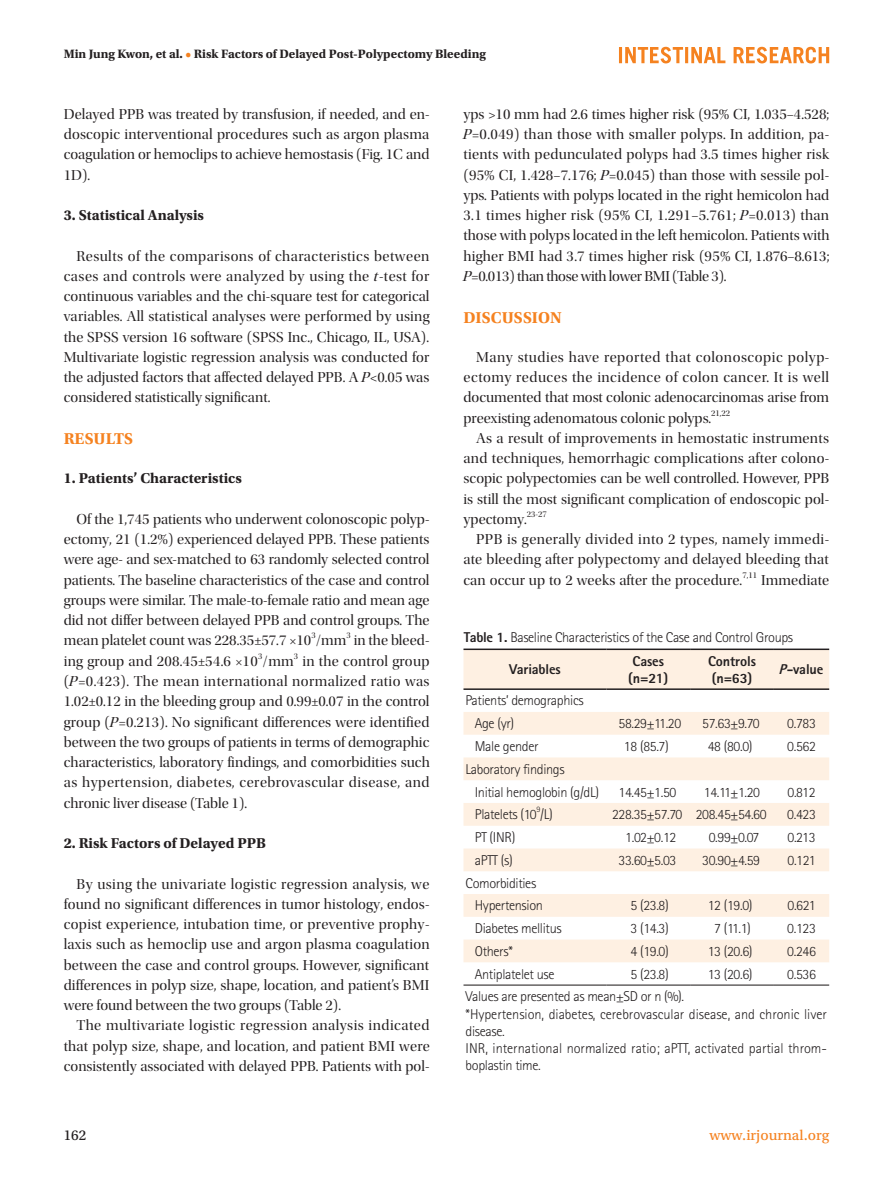
<style>
.page{position:relative;width:893px;height:1191px;background:#fff}
.page>*{position:absolute;margin:0;border:0;box-sizing:border-box;transform-origin:0 0}
.영문-서론{font:700 16.5px "Utopia Std";color:#f58220}
.영문본문{font:15px/20.2px "Utopia Std Disp";color:#231f20;text-align:justify}
.영문-서론1{font:700 15px "Utopia Std";color:#231f20}
.본문-홈피{font:15px "Utopia Std Capt";color:#f58220}
.본문-페이지번호{font:15px "Utopia Std Capt";color:#231f20}
.영문-표{font:300 14.25px "Rotis Sans Serif Std";letter-spacing:-.025em;color:#231f20}
.영문-표-2{font:300 14.25px/17.1px "Rotis Sans Serif Std";color:#231f20}
.영문-표-3{font:300 14.25px/17.1px "Rotis Sans Serif Std";letter-spacing:-.005em;color:#231f20}
.표-line{font:800 14.25px "Rotis Sans Serif Std";letter-spacing:-.01em;color:#231f20}
.머리말-짝수{font:700 12.75px "Utopia Std";color:#231f20}
.영문본문-2{font:8.7px "Utopia Std Disp";color:#231f20}
.영문-표-4{font:300 8.25px "Rotis Sans Serif Std";color:#231f20}
.s1{color:#f58220}
.s2{font-style:italic}
.s3{font-weight:800}
</style>
<div class="page">
<svg style="left:619px;top:47px;width:210px;height:16px"></svg>
<svg style="left:463px;top:650px;width:366px;height:312px;fill:#fef0e2"></svg>
<hr style="left:463px;top:648px;width:143px;height:2px;background:#231f20">
<hr style="left:606px;top:648px;width:84px;height:2px;background:#231f20">
<hr style="left:690px;top:648px;width:84px;height:2px;background:#231f20">
<hr style="left:774px;top:648px;width:55px;height:2px;background:#231f20">
<hr style="left:463px;top:688px;width:143px;height:2px;background:#231f20">
<hr style="left:606px;top:688px;width:84px;height:2px;background:#231f20">
<hr style="left:690px;top:688px;width:84px;height:2px;background:#231f20">
<hr style="left:774px;top:688px;width:55px;height:2px;background:#231f20">
<hr style="left:463px;top:984px;width:143px;height:1px;background:#231f20">
<hr style="left:606px;top:984px;width:84px;height:1px;background:#231f20">
<hr style="left:690px;top:984px;width:84px;height:1px;background:#231f20">
<hr style="left:774px;top:984px;width:55px;height:1px;background:#231f20">
<p class="머리말-짝수" style="left:64px;top:47px;width:424px">Min Jung Kwon, et al. <span class="s1">•</span> Risk Factors of Delayed Post-Polypectomy Bleeding</p>
<p class="영문본문" style="left:64px;top:104px;width:367px">Delayed PPB was treated by transfusion, if needed, and en&shy;doscopic interventional procedures such as argon plasma coagulation or hemoclips to achieve hemostasis (Fig. 1C and 1D).</p>
<p class="영문-서론1" style="left:64px;top:206px;width:142px">3. Statistical Analysis</p>
<p class="영문본문" style="left:64px;top:246px;width:367px;text-indent:13px">Results of the comparisons of characteristics between cases and controls were analyzed by using the <span class="s2">t</span>-test for continuous variables and the chi-square test for categorical variables. All statistical analyses were performed by using the SPSS version 16 software (SPSS Inc., Chicago, IL, USA).<br>Multivariate logistic regression analysis was conducted for the adjusted factors that affected delayed PPB. A <span class="s2">P</span>&lt;0.05 was considered statistically significant.</p>
<p class="영문-서론" style="left:64px;top:429px;width:71px">RESULTS</p>
<p class="영문-서론1" style="left:64px;top:470px;width:180px">1. Patients’ Characteristics</p>
<p class="영문본문" style="left:64px;top:509px;width:367px;text-indent:13px">Of the 1,745 patients who underwent colonoscopic polyp&shy;ectomy, 21 (1.2%) experienced delayed PPB. These patients were age- and sex-matched to 63 randomly selected control patients. The baseline characteristics of the case and control groups were similar. The male-to-female ratio and mean age did not differ between delayed PPB and control groups. The mean platelet count was 228.35±57.7 ×10 /mm</p>
<p class="영문본문-2" style="left:311px;top:631px;width:6px">3</p>
<p class="영문본문-2" style="left:346px;top:631px;width:6px">3</p>
<p class="영문본문" style="left:354px;top:631px;width:77px">in the bleed-</p>
<p class="영문본문-2" style="left:258px;top:651px;width:6px">3</p>
<p class="영문본문-2" style="left:294px;top:651px;width:6px">3</p>
<p class="영문본문" style="left:64px;top:651px;width:367px;text-indent:239px">in the control group (<span class="s2">P</span>=0.423). The mean international normalized ratio was 1.02±0.12 in the bleeding group and 0.99±0.07 in the control group (<span class="s2">P</span>=0.213). No significant differences were identified between the two groups of patients in terms of demographic characteristics, laboratory findings, and comorbidities such as hypertension, diabetes, cerebrovascular disease, and chronic liver disease (Table 1).</p>
<p class="영문-서론1" style="left:64px;top:834px;width:204px">2. Risk Factors of Delayed PPB</p>
<p class="영문본문" style="left:64px;top:874px;width:367px;text-indent:13px">By using the univariate logistic regression analysis, we found no significant differences in tumor histology, endos&shy;copist experience, intubation time, or preventive prophy&shy;laxis such as hemoclip use and argon plasma coagulation between the case and control groups. However, significant differences in polyp size, shape, location, and patient’s BMI were found between the two groups (Table 2).</p>
<p class="영문본문" style="left:64px;top:1015px;width:367px;text-indent:13px">The multivariate logistic regression analysis indicated that polyp size, shape, and location, and patient BMI were consistently associated with delayed PPB. Patients with pol-</p>
<p class="영문본문" style="left:64px;top:651px;width:231px">ing group and 208.45±54.6 ×10 /mm</p>
<p class="영문본문" style="left:462px;top:104px;width:369px">yps &gt;10 mm had 2.6 times higher risk (95% CI, 1.035−4.528; <span class="s2">P</span>=0.049) than those with smaller polyps. In addition, pa&shy;tients with pedunculated polyps had 3.5 times higher risk (95% CI, 1.428−7.176; <span class="s2">P</span>=0.045) than those with sessile pol&shy;yps. Patients with polyps located in the right hemicolon had 3.1 times higher risk (95% CI, 1.291−5.761; <span class="s2">P</span>=0.013) than those with polyps located in the left hemicolon. Patients with higher BMI had 3.7 times higher risk (95% CI, 1.876−8.613; <span class="s2">P</span>=0.013) than those with lower BMI (Table 3).</p>
<p class="영문-서론" style="left:463px;top:308px;width:100px">DISCUSSION</p>
<p class="영문본문" style="left:463px;top:347px;width:367px;text-indent:13px">Many studies have reported that colonoscopic polyp&shy;ectomy reduces the incidence of colon cancer. It is well documented that most colonic adenocarcinomas arise from preexisting adenomatous colonic polyps.</p>
<p class="영문본문-2" style="left:711px;top:408px;width:21px">21,22</p>
<p class="영문본문" style="left:463px;top:428px;width:367px;text-indent:13px">As a result of improvements in hemostatic instruments and techniques, hemorrhagic complications after colono&shy;scopic polypectomies can be well controlled. However, PPB is still the most significant complication of endoscopic pol&shy;ypectomy.</p>
<p class="영문본문-2" style="left:527px;top:509px;width:22px">23-27</p>
<p class="영문본문" style="left:463px;top:529px;width:367px;text-indent:13px">PPB is generally divided into 2 types, namely immedi&shy;ate bleeding after polypectomy and delayed bleeding that can occur up to 2 weeks after the procedure.</p>
<p class="영문본문-2" style="left:742px;top:570px;width:16px">7,11</p>
<p class="영문본문" style="left:761px;top:570px;width:69px">Immediate</p>
<p class="영문-표" style="left:464px;top:629px;width:331px"><span class="s3">Table 1.</span> Baseline Characteristics of the Case and Control Groups</p>
<p class="표-line" style="left:509px;top:660px;width:53px">Variables</p>
<p class="표-line" style="left:708px;top:651px;width:49px">Controls</p>
<p class="표-line" style="left:712px;top:669px;width:42px">(n=63)</p>
<p class="표-line" style="left:633px;top:651px;width:33px">Cases</p>
<p class="표-line" style="left:628px;top:669px;width:41px">(n=21)</p>
<p class="표-line" style="left:778px;top:660px;width:47px"><span class="s2">P</span>-value</p>
<p class="영문-표" style="left:466px;top:692px;width:120px">Patients’ demographics</p>
<p class="영문-표" style="left:475px;top:715px;width:41px">Age (yr)</p>
<p class="영문-표" style="left:618px;top:715px;width:64px">58.29±11.20</p>
<p class="영문-표" style="left:702px;top:715px;width:59px">57.63±9.70</p>
<p class="영문-표" style="left:787px;top:715px;width:30px">0.783</p>
<p class="영문-표" style="left:475px;top:738px;width:65px">Male gender</p>
<p class="영문-표" style="left:624px;top:738px;width:46px">18 (85.7)</p>
<p class="영문-표" style="left:708px;top:738px;width:46px">48 (80.0)</p>
<p class="영문-표" style="left:787px;top:738px;width:30px">0.562</p>
<p class="영문-표" style="left:466px;top:760px;width:101px">Laboratory findings</p>
<p class="영문-표" style="left:475px;top:783px;width:126px">Initial hemoglobin (g/dL)</p>
<p class="영문-표" style="left:618px;top:783px;width:59px">14.45±1.50</p>
<p class="영문-표" style="left:704px;top:783px;width:58px">14.11±1.20</p>
<p class="영문-표" style="left:787px;top:783px;width:30px">0.812</p>
<p class="영문-표" style="left:475px;top:806px;width:79px">Platelets (10 /L)</p>
<p class="영문-표-4" style="left:536px;top:805px;width:5px">9</p>
<p class="영문-표" style="left:612px;top:806px;width:72px">228.35±57.70</p>
<p class="영문-표" style="left:696px;top:806px;width:72px">208.45±54.60</p>
<p class="영문-표" style="left:787px;top:806px;width:30px">0.423</p>
<p class="영문-표" style="left:475px;top:829px;width:42px">PT (INR)</p>
<p class="영문-표" style="left:625px;top:829px;width:53px">1.02±0.12</p>
<p class="영문-표" style="left:709px;top:829px;width:52px">0.99±0.07</p>
<p class="영문-표" style="left:787px;top:829px;width:30px">0.213</p>
<p class="영문-표" style="left:475px;top:852px;width:39px">aPTT (s)</p>
<p class="영문-표" style="left:618px;top:852px;width:59px">33.60±5.03</p>
<p class="영문-표" style="left:702px;top:852px;width:59px">30.90±4.59</p>
<p class="영문-표" style="left:787px;top:852px;width:30px">0.121</p>
<p class="영문-표" style="left:466px;top:874px;width:72px">Comorbidities</p>
<p class="영문-표" style="left:475px;top:897px;width:70px">Hypertension</p>
<p class="영문-표" style="left:630px;top:897px;width:40px">5 (23.8)</p>
<p class="영문-표" style="left:708px;top:897px;width:46px">12 (19.0)</p>
<p class="영문-표" style="left:787px;top:897px;width:30px">0.621</p>
<p class="영문-표" style="left:475px;top:920px;width:88px">Diabetes mellitus</p>
<p class="영문-표" style="left:630px;top:920px;width:40px">3 (14.3)</p>
<p class="영문-표" style="left:714px;top:920px;width:38px">7 (11.1)</p>
<p class="영문-표" style="left:787px;top:920px;width:30px">0.123</p>
<p class="영문-표" style="left:475px;top:943px;width:39px">Others*</p>
<p class="영문-표" style="left:630px;top:943px;width:40px">4 (19.0)</p>
<p class="영문-표" style="left:708px;top:943px;width:46px">13 (20.6)</p>
<p class="영문-표" style="left:787px;top:943px;width:30px">0.246</p>
<p class="영문-표" style="left:475px;top:965px;width:81px">Antiplatelet use</p>
<p class="영문-표" style="left:630px;top:965px;width:40px">5 (23.8)</p>
<p class="영문-표" style="left:708px;top:965px;width:46px">13 (20.6)</p>
<p class="영문-표" style="left:787px;top:965px;width:30px">0.536</p>
<p class="영문-표" style="left:466px;top:988px;width:220px">Values are presented as mean±SD or n (%).</p>
<p class="영문-표-3" style="left:466px;top:1005px;width:363px">*Hypertension, diabetes, cerebrovascular disease, and chronic liver disease.</p>
<p class="영문-표-2" style="left:466px;top:1039px;width:361px">INR, international normalized ratio; aPTT, activated partial throm&shy;boplastin time.</p>
<p class="본문-페이지번호" style="left:64px;top:1126px;width:24px">162</p>
<p class="본문-홈피" style="left:710px;top:1126px;width:121px">www.irjournal.org</p>
</div>
